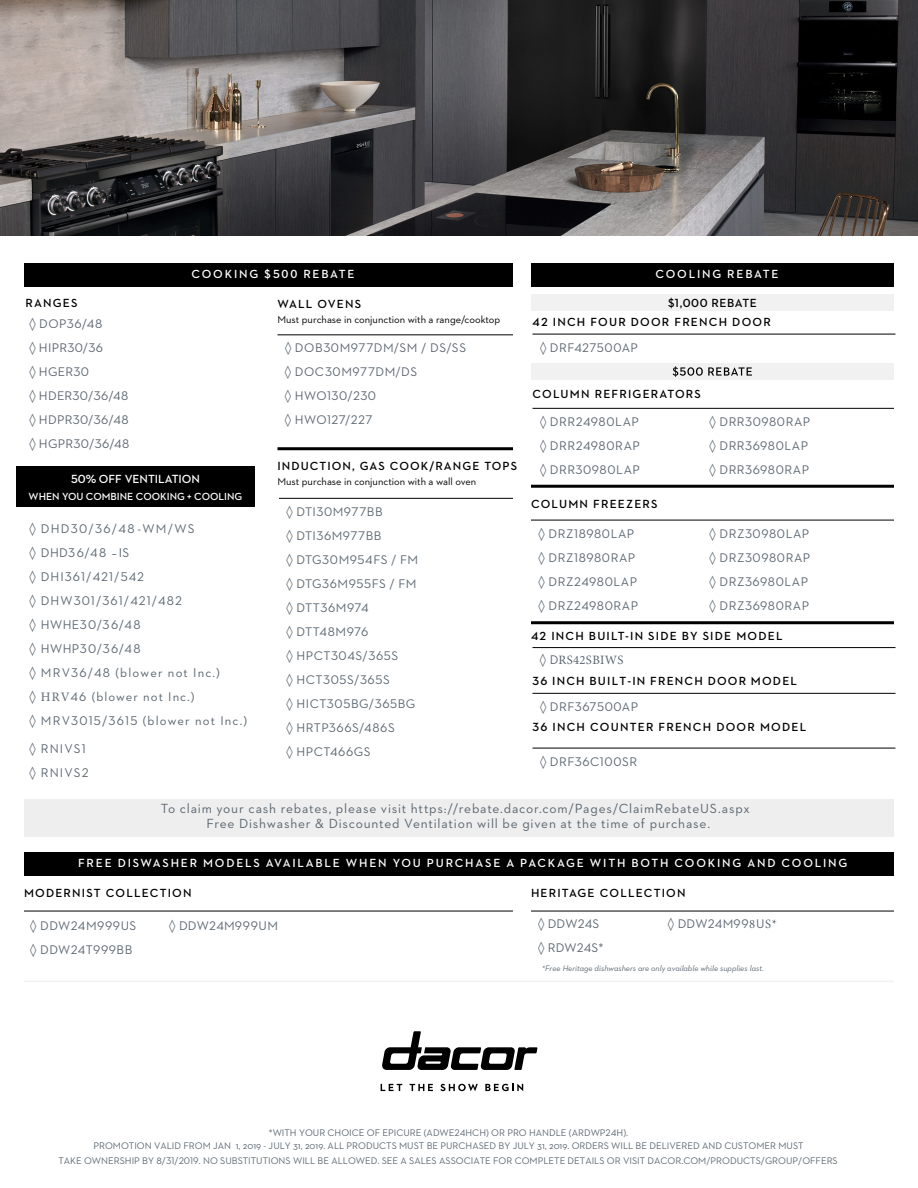
<style>
.page{position:relative;width:918px;height:1188px;background:#fff}
.page>*{position:absolute;margin:0;border:0;box-sizing:border-box;transform-origin:0 0}
.t1{font:13.5px "Neutraface 2 Text";letter-spacing:.06em;color:#5b6670}
.t2{font:12.9px/24px "Neutraface 2 Text";letter-spacing:.085em;color:#5b6670}
.t3{font:12.75px/24px "Neutraface 2 Text";letter-spacing:.04em;color:#5b6670}
.t4{font:12.75px/24px "Neutraface 2 Text";letter-spacing:.015em;color:#5b6670}
.t5{font:12.75px "Minion Pro";letter-spacing:.025em;color:#5b6670}
.t6{font:600 12px/19.5px "Neutraface 2 Text";letter-spacing:.1em;color:#000}
.t7{font:600 12px "Neutraface 2 Text";letter-spacing:.15em;color:#fff}
.t8{font:600 12px "Neutraface 2 Text";color:#fff}
.t9{font:10.5px "Neutraface 2 Text";color:#000}
.t10{font:600 10.5px "Neutraface 2 Text";color:#fff}
.t11{font:9.75px/13.5px "Neutraface 2 Text";color:#5b6670;text-align:center}
.t12{font:italic 8.25px "Neutraface 2 Text";color:#5b6670}
.s1{font-family:"Minion Pro"}
.s2{font-family:"Neutraface 2 Text"}
.s3{font-size:10.5px}
</style>
<div class="page">
<hr style="left:532px;top:408px;width:170px;height:1px;background:#000">
<hr style="left:702px;top:408px;width:192px;height:1px;background:#000">
<hr style="left:278px;top:335px;width:235px;height:1px;background:#000">
<hr style="left:278px;top:447px;width:235px;height:3px;background:#000">
<hr style="left:279px;top:498px;width:234px;height:1px;background:#000">
<hr style="left:531px;top:520px;width:171px;height:1px;background:#000">
<hr style="left:702px;top:520px;width:192px;height:1px;background:#000">
<hr style="left:531px;top:485px;width:363px;height:3px;background:#000">
<hr style="left:531px;top:621px;width:363px;height:3px;background:#000">
<hr style="left:532px;top:334px;width:364px;height:1px;background:#000">
<hr style="left:532px;top:693px;width:364px;height:1px;background:#000">
<hr style="left:532px;top:748px;width:364px;height:1px;background:#000">
<hr style="left:532px;top:647px;width:364px;height:1px;background:#000">
<div style="left:531px;top:263px;width:363px;height:24px;background:#000"></div>
<div style="left:531px;top:294px;width:363px;height:17px;background:#f1f1f1"></div>
<div style="left:531px;top:363px;width:363px;height:17px;background:#f1f1f1"></div>
<div style="left:24px;top:263px;width:489px;height:24px;background:#000"></div>
<svg style="left:673px;top:366px;width:79px;height:11px"></svg>
<hr style="left:24px;top:911px;width:255px;height:1px;background:#000">
<hr style="left:279px;top:911px;width:234px;height:1px;background:#000">
<hr style="left:531px;top:911px;width:177px;height:1px;background:#000">
<hr style="left:708px;top:911px;width:186px;height:1px;background:#000">
<div style="left:24px;top:852px;width:870px;height:24px;background:#000"></div>
<div style="left:24px;top:799px;width:870px;height:38px;background:#efeeee"></div>
<hr style="left:24px;top:981px;width:870px;height:1px;background:#f1f1f1">
<img style="left:0;top:0;width:918px;height:235px">
<div style="left:16px;top:467px;width:239px;height:40px;background:#000"></div>
<svg style="left:382px;top:1031px;width:155px;height:39px"></svg>
<svg style="left:381px;top:1084px;width:21px;height:7px"></svg>
<svg style="left:410px;top:1084px;width:23px;height:7px"></svg>
<svg style="left:440px;top:1084px;width:38px;height:7px"></svg>
<svg style="left:485px;top:1084px;width:38px;height:7px"></svg>
<p class="t7" style="left:191px;top:266px;width:165px">COOKING $500 REBATE</p>
<p class="t7" style="left:655px;top:266px;width:125px">COOLING REBATE</p>
<p class="t6" style="left:533px;top:293px;width:240px;text-indent:136px">$1,000 REBATE<br>42 INCH FOUR DOOR FRENCH DOOR</p>
<p class="t6" style="left:26px;top:293px;width:54px">RANGES</p>
<p class="t6" style="left:278px;top:294px;width:85px">WALL OVENS</p>
<p class="t9" style="left:278px;top:313px;width:224px">Must purchase in conjunction with a range/cooktop</p>
<p class="t3" style="left:29px;top:312px;width:102px">◊ DOP36/48<br>◊ HIPR30/36<br>◊ HGER30<br>◊ HDER30/36/48 ◊ HDPR30/36/48 ◊ HGPR30/36/48</p>
<p class="t8" style="left:71px;top:472px;width:130px">50% OFF VENTILATION</p>
<p class="t10" style="left:29px;top:490px;width:215px">WHEN YOU COMBINE COOKING + COOLING</p>
<p class="t3" style="left:540px;top:335px;width:99px">◊ DRF427500AP</p>
<p class="t3" style="left:285px;top:336px;width:183px">◊ DOB30M977DM/SM / DS/SS ◊ DOC30M977DM/DS<br>◊ HWO130/230<br>◊ HWO127/227</p>
<p class="t6" style="left:532px;top:384px;width:170px">COLUMN REFRIGERATORS</p>
<p class="t3" style="left:540px;top:409px;width:100px">◊ DRR24980LAP</p>
<p class="t3" style="left:710px;top:409px;width:102px">◊ DRR30980RAP</p>
<p class="t3" style="left:540px;top:433px;width:101px">◊ DRR24980RAP</p>
<p class="t3" style="left:710px;top:433px;width:100px">◊ DRR36980LAP</p>
<p class="t3" style="left:540px;top:457px;width:101px">◊ DRR30980LAP</p>
<p class="t3" style="left:709px;top:457px;width:101px">◊ DRR36980RAP</p>
<p class="t6" style="left:278px;top:456px;width:241px">INDUCTION, GAS COOK/RANGE TOPS</p>
<p class="t9" style="left:278px;top:475px;width:200px">Must purchase in conjunction with a wall oven</p>
<p class="t6" style="left:531px;top:494px;width:128px">COLUMN FREEZERS</p>
<p class="t3" style="left:286px;top:499px;width:133px">◊ DTI30M977BB<br>◊ DTI36M977BB<br>◊ DTG30M954FS / FM ◊ DTG36M955FS / FM ◊ DTT36M974<br>◊ DTT48M976<br>◊ HPCT304S/365S<br>◊ HCT305S/365S<br>◊ HICT305BG/365BG ◊ HRTP366S/486S<br>◊ HPCT466GS</p>
<p class="t2" style="left:29px;top:516px;width:219px">◊ DHD30/36/48 -WM/WS<br>◊ DHD36/48 –IS<br>◊ DHI361/421/542<br>◊ DHW301/361/421/482<br>◊ HWHE30/36/48<br>◊ HWHP30/36/48<br>◊ MRV36/48 (blower not Inc.)<br>◊ <span class="s1">HRV</span>46 (blower not Inc.)<br>◊ MRV3015/3615 (blower not Inc.)</p>
<p class="t2" style="left:29px;top:736px;width:61px">◊ RNIVS1 ◊ RNIVS2</p>
<p class="t3" style="left:538px;top:521px;width:97px">◊ DRZ18980LAP</p>
<p class="t3" style="left:710px;top:521px;width:101px">◊ DRZ30980LAP</p>
<p class="t3" style="left:538px;top:545px;width:98px">◊ DRZ18980RAP</p>
<p class="t3" style="left:710px;top:545px;width:102px">◊ DRZ30980RAP</p>
<p class="t3" style="left:538px;top:569px;width:100px">◊ DRZ24980LAP</p>
<p class="t3" style="left:710px;top:569px;width:100px">◊ DRZ36980LAP</p>
<p class="t3" style="left:539px;top:593px;width:101px">◊ DRZ24980RAP</p>
<p class="t3" style="left:710px;top:593px;width:101px">◊ DRZ36980RAP</p>
<p class="t6" style="left:531px;top:626px;width:253px">42 INCH BUILT-IN SIDE BY SIDE MODEL</p>
<p class="t5" style="left:540px;top:652px;width:85px">◊ <span class="s2">D</span>RS42SBIWS</p>
<p class="t6" style="left:532px;top:671px;width:266px">36 INCH BUILT-IN FRENCH DOOR MODEL</p>
<p class="t3" style="left:540px;top:694px;width:100px">◊ DRF367500AP</p>
<p class="t6" style="left:532px;top:717px;width:275px">36 INCH COUNTER FRENCH DOOR MODEL</p>
<p class="t3" style="left:540px;top:749px;width:99px">◊ DRF36C100SR</p>
<p class="t1" style="left:161px;top:800px;width:591px">To claim your cash rebates, please visit https://rebate.dacor.com/Pages/ClaimRebateUS.aspx</p>
<p class="t1" style="left:206px;top:815px;width:505px">Free Dishwasher &amp; Discounted Ventilation will be given at the time of purchase.</p>
<p class="t7" style="left:78px;top:855px;width:771px">FREE DISWASHER MODELS AVAILABLE WHEN YOU PURCHASE A PACKAGE WITH BOTH COOKING AND COOLING</p>
<p class="t6" style="left:24px;top:883px;width:169px">MODERNIST COLLECTION</p>
<p class="t6" style="left:531px;top:883px;width:156px">HERITAGE COLLECTION</p>
<p class="t4" style="left:538px;top:912px;width:67px">◊ DDW24S ◊ RDW24S*</p>
<p class="t3" style="left:30px;top:914px;width:108px">◊ DDW24M999US</p>
<p class="t4" style="left:668px;top:912px;width:111px">◊ DDW24M99<span class="s1">8</span>U<span class="s1">S*</span></p>
<p class="t3" style="left:30px;top:938px;width:104px">◊ DDW24T999BB</p>
<p class="t3" style="left:169px;top:913px;width:111px">◊ DDW24M999UM</p>
<p class="t12" style="left:542px;top:963px;width:223px"><span class="s1">*</span>Free Heritage dishwashers are only available while supplies last.</p>
<p class="t11" style="left:93px;top:1126px;width:712px">*WITH YOUR CHOICE OF EPICURE (ADWE24HCH) OR PRO HANDLE (ARDWP24H).<br>PROMOTION VALID FROM JAN 1, 2019 - JULY 31, 2019. ALL PRODUCTS MUST BE PURCHASED BY JULY 31, 2019. ORDERS WILL BE DELIVERED AND CUSTOMER MUST</p>
<p class="t11" style="left:58px;top:1154px;width:781px">TAKE OWNERSHIP BY <span class="s3">8</span>/31/2019. NO SUBSTITUTIONS WILL BE ALLOWED. SEE A SALES ASSOCIATE FOR COMPLETE DETAILS OR VISIT DACOR.COM/PRODUCTS/GROUP/OFFERS</p>
</div>
